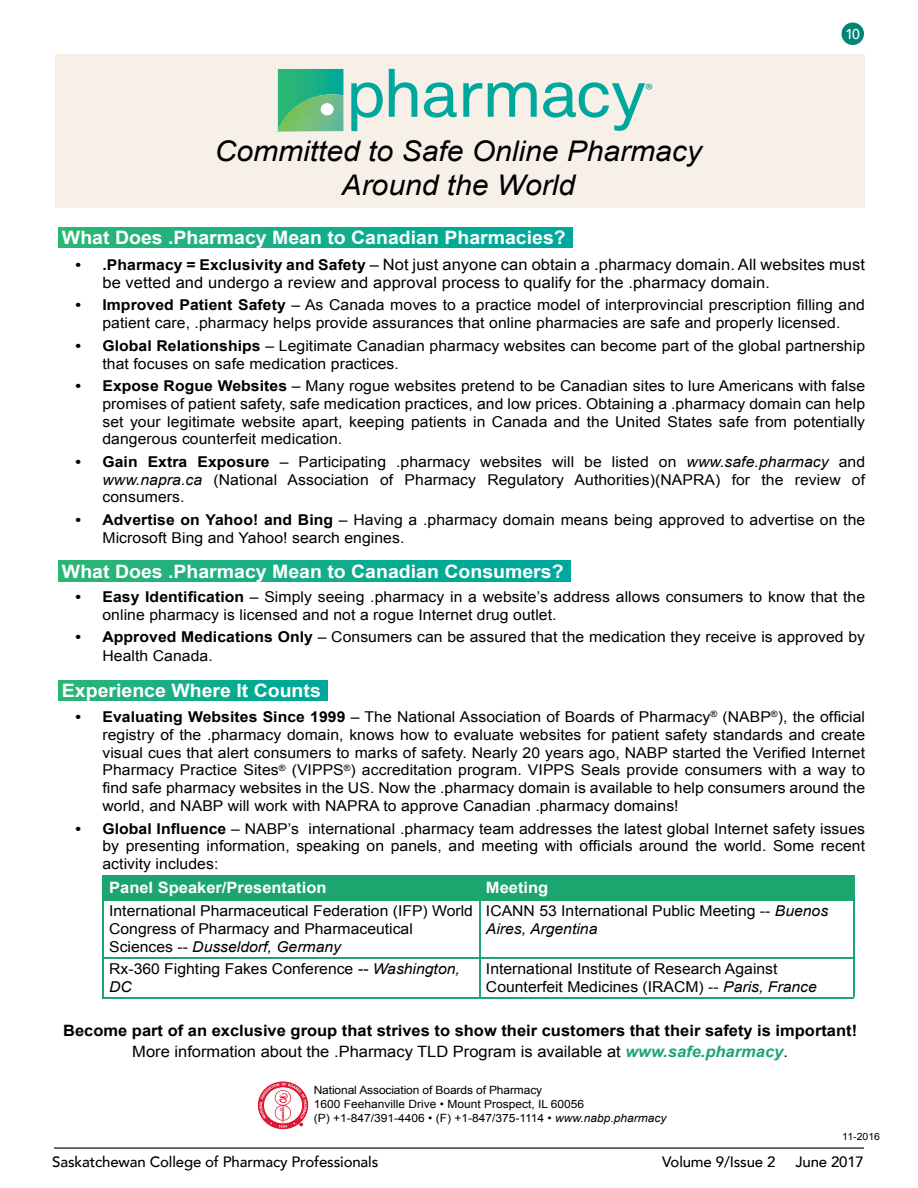
<style>
.page{position:relative;width:918px;height:1188px;background:#fff}
.page>*{position:absolute;margin:0;border:0;box-sizing:border-box;transform-origin:0 0}
.t1{font:italic 28.5px/34.2px "Arial";color:#000;text-align:center;scale:1.05 1}
.t2{font:700 18.45px "Arial";color:#fff;scale:1.05 1}
.t3{font:18px "Myriad Pro";color:#00a79d;scale:1.05 1}
.t4{font:15.6px/18.8px "Arial";letter-spacing:.005em;color:#000;scale:1.05 1}
.t5{font:700 15.6px/20.5px "Arial";color:#000;text-align:center;scale:1.05 1}
.t6{font:700 15.6px "Arial";color:#fff;scale:1.05 1}
.t7{font:15px/17.9px "Arial";letter-spacing:.005em;color:#000;scale:1.05 1}
.t8{font:500 15px "Avenir";letter-spacing:-.01em;color:#000}
.t9{font:500 14.25px "Avenir Next";color:#fff}
.t10{font:11.4px/13.6px "Arial";color:#000;scale:1.05 1}
.t11{font:9.9px "Arial";color:#000;scale:1.05 1}
.s1{font-weight:700;font-size:15px}
.s2{font-size:15px}
.s3{font-weight:700}
.s4{font-style:italic}
.s5{font-weight:400}
.s6{font-style:italic;color:#1ca56f}
</style>
<div class="page">
<hr style="left:54px;top:1148px;width:810px;height:1px;background:#000">
<div style="left:842px;top:22px;width:22px;height:23px;background:#008475;border-radius:50%"></div>
<div style="left:55px;top:54px;width:810px;height:154px;background:#f6f0e8"></div>
<svg style="left:351px;top:82px;width:32px;height:49px"></svg>
<svg style="left:389px;top:69px;width:28px;height:48px"></svg>
<svg style="left:424px;top:82px;width:33px;height:36px"></svg>
<svg style="left:463px;top:83px;width:19px;height:34px"></svg>
<svg style="left:488px;top:82px;width:49px;height:35px"></svg>
<svg style="left:543px;top:82px;width:102px;height:49px"></svg>
<svg style="left:278px;top:69px;width:65px;height:25px;background:#19af83"></svg>
<img style="left:278px;top:94px;width:65px;height:37px">
<div style="left:58px;top:227px;width:515px;height:21px;background:linear-gradient(to right,#2eb574,#00a79e)"></div>
<div style="left:58px;top:560px;width:512px;height:21px;background:linear-gradient(to right,#2eb574,#00a79e)"></div>
<div style="left:58px;top:680px;width:270px;height:21px;background:linear-gradient(to right,#2eb574,#00a79e)"></div>
<hr style="left:102px;top:875px;width:378px;height:1px;background:#1ca56f">
<hr style="left:102px;top:876px;width:2px;height:23px;background:#1ca56f">
<hr style="left:480px;top:875px;width:374px;height:1px;background:#1ca56f">
<div style="left:104px;top:876px;width:750px;height:23px;background:#1ca56f"></div>
<hr style="left:102px;top:899px;width:378px;height:2px;background:#1ca56f">
<hr style="left:102px;top:901px;width:2px;height:56px;background:#1ca56f">
<hr style="left:480px;top:899px;width:374px;height:2px;background:#1ca56f">
<hr style="left:479px;top:901px;width:2px;height:56px;background:#1ca56f">
<hr style="left:853px;top:901px;width:1px;height:56px;background:#1ca56f">
<hr style="left:102px;top:957px;width:378px;height:2px;background:#1ca56f">
<hr style="left:102px;top:959px;width:2px;height:38px;background:#1ca56f">
<hr style="left:480px;top:957px;width:374px;height:2px;background:#1ca56f">
<hr style="left:479px;top:959px;width:2px;height:38px;background:#1ca56f">
<hr style="left:853px;top:959px;width:1px;height:38px;background:#1ca56f">
<hr style="left:102px;top:997px;width:752px;height:2px;background:#1ca56f">
<svg style="left:258px;top:1082px;width:50px;height:47px"></svg>
<p class="t3" style="left:645px;top:79px;width:9px">®</p>
<p class="t9" style="left:845px;top:22px;width:17px">10</p>
<h1 class="t1" style="left:215px;top:134px;width:465px">Committed to Safe Online Pharmacy<br>Around the World</h1>
<p class="t2" style="left:62px;top:226px;width:481px">What Does .Pharmacy Mean to Canadian Pharmacies?</p>
<p class="t4" style="left:102px;top:255px;width:728px;text-indent:-27px"><span class="s1">• .Pharmacy = Exclusivity and Safety</span> – Not just anyone can obtain a .pharmacy domain. All websites must be vetted and undergo a review and approval process to qualify for the .pharmacy domain<span class="s2">.</span></p>
<p class="t7" style="left:75px;top:296px;width:754px;text-align:center"><span class="s3">• Improved Patient Safety</span> – As Canada moves to a practice model of interprovincial prescription filling and patient care, .pharmacy helps provide assurances that online pharmacies are safe and properly licensed.</p>
<p class="t7" style="left:102px;top:337px;width:728px;text-indent:-27px"><span class="s3">• Global Relationships</span> – Legitimate Canadian pharmacy websites can become part of the global partnership that focuses on safe medication practices.</p>
<p class="t7" style="left:102px;top:377px;width:728px;text-align:justify;text-indent:-27px"><span class="s3">• Expose Rogue Websites</span> – Many rogue websites pretend to be Canadian sites to lure Americans with false promises of patient safety, safe medication practices, and low prices. Obtaining a .pharmacy domain can help set your legitimate website apart, keeping patients in Canada and the United States safe from potentially dangerous counterfeit medication.</p>
<p class="t7" style="left:102px;top:453px;width:728px;text-align:justify;text-indent:-27px"><span class="s3">• Gain Extra Exposure</span> – Participating .pharmacy websites will be listed on <span class="s4">www.safe.pharmacy</span> and <span class="s4">www.napra.ca</span> (National Association of Pharmacy Regulatory Authorities)(NAPRA) for the review of consumers.</p>
<p class="t7" style="left:102px;top:511px;width:728px;text-indent:-27px"><span class="s3">• Advertise on Yahoo! and Bing</span> – Having a .pharmacy domain means being approved to advertise on the<br>Microsoft Bing and Yahoo! search engines.</p>
<p class="t2" style="left:62px;top:559px;width:479px">What Does .Pharmacy Mean to Canadian Consumers?</p>
<p class="t7" style="left:102px;top:588px;width:728px;text-indent:-27px"><span class="s3">• Easy Identification</span> – Simply seeing .pharmacy in a website’s address allows consumers to know that the online pharmacy is licensed and not a rogue Internet drug outlet.</p>
<p class="t7" style="left:102px;top:627px;width:728px;line-height:18.8px;text-indent:-27px"><span class="s3">• Approved Medications Only</span> – Consumers can be assured that the medication they receive is approved by<br>Health Canada.</p>
<p class="t2" style="left:62px;top:679px;width:248px">Experience Where It Counts</p>
<p class="t7" style="left:102px;top:708px;width:728px;text-align:justify;text-indent:-27px"><span class="s3">• Evaluating Websites Since 1999</span> – The National Association of Boards of Pharmacy<sup>®</sup> (NABP<sup>®</sup>), the official registry of the .pharmacy domain, knows how to evaluate websites for patient safety standards and create visual cues that alert consumers to marks of safety. Nearly 20 years ago, NABP started the Verified Internet Pharmacy Practice Sites<sup>®</sup> (VIPPS<sup>®</sup>) accreditation program. VIPPS Seals provide consumers with a way to find safe pharmacy websites in the US. Now the .pharmacy domain is available to help consumers around the world, and NABP will work with NAPRA to approve Canadian .pharmacy domains!</p>
<p class="t7" style="left:102px;top:819px;width:728px;text-align:justify;text-indent:-27px"><span class="s3">• Global Influence</span> – NABP’s international .pharmacy team addresses the latest global Internet safety issues by presenting information, speaking on panels, and meeting with officials around the world. Some recent activity includes:</p>
<p class="t6" style="left:109px;top:877px;width:208px">Panel Speaker/Presentation</p>
<p class="t6" style="left:486px;top:877px;width:61px">Meeting</p>
<p class="t7" style="left:109px;top:902px;width:348px">International Pharmaceutical Federation (IFP) World<br>Congress of Pharmacy and Pharmaceutical<br>Sciences -- <span class="s4">Dusseldorf, Germany</span></p>
<p class="t7" style="left:486px;top:902px;width:327px">ICANN 53 International Public Meeting -- <span class="s4">Buenos<br>Aires, Argentina</span></p>
<p class="t7" style="left:109px;top:960px;width:336px">Rx-360 Fighting Fakes Conference <span class="s4">-- Washington,<br>DC</span></p>
<p class="t7" style="left:486px;top:960px;width:317px">International Institute of Research Against<br>Counterfeit Medicines (IRACM) -- <span class="s4">Paris, France</span></p>
<p class="t5" style="left:63px;top:1021px;width:758px">Become part of an exclusive group that strives to show their customers that their safety is important!<br><span class="s5">More information about the .Pharmacy TLD Program is available at</span> <span class="s6">www.safe.pharmacy</span><span class="s5">.</span></p>
<p class="t10" style="left:314px;top:1084px;width:338px">National Association of Boards of Pharmacy<br>1600 Feehanville Drive • Mount Prospect, IL 60056<br>(P) +1-847/391-4406 • (F) +1-847/375-1114 • <span class="s4">www.nabp.pharmacy</span></p>
<p class="t11" style="left:842px;top:1130px;width:37px">11-2016</p>
<p class="t8" style="left:52px;top:1148px;width:328px">Saskatchewan College of Pharmacy Professionals</p>
<p class="t8" style="left:662px;top:1148px;width:115px">Volume 9/Issue 2</p>
<p class="t8" style="left:795px;top:1148px;width:70px">June 2017</p>
</div>
